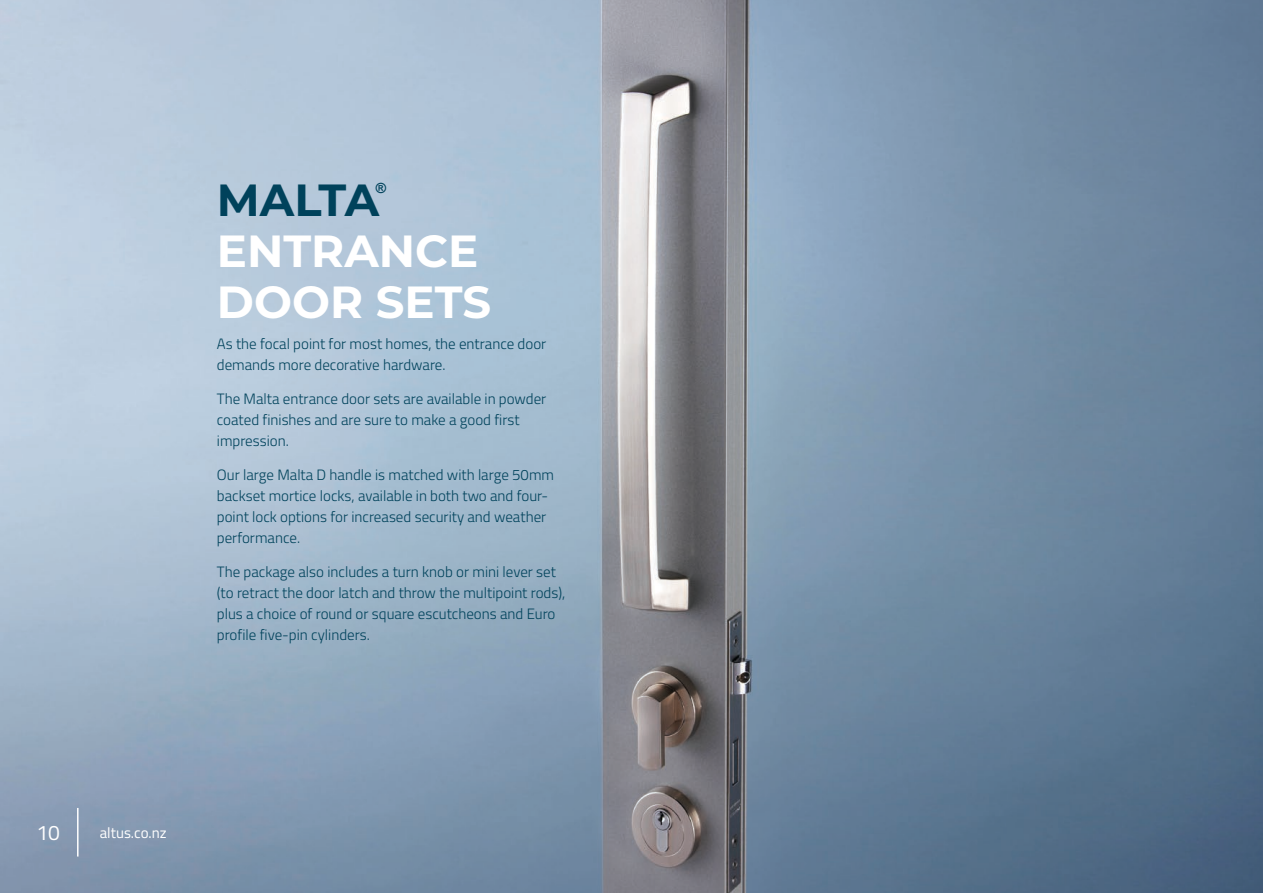
<style>
.page{position:relative;width:1263px;height:893px;background:#fff}
.page>*{position:absolute;margin:0;border:0;box-sizing:border-box;transform-origin:0 0}
.t1{font:700 45px/51px "Montserrat";color:#fff}
.t2{font:700 45px "Montserrat";letter-spacing:-.015em;color:#00425b}
.t3{font:21px "Titillium";color:#fff}
.t4{font:300 15px/21px "Titillium";color:#00425b}
.t5{font:15px "Titillium";color:#fff}
.t6{font:700 13.95px "Arial";color:#00425b}
</style>
<div class="page">
<img style="left:0;top:0;width:1263px;height:893px">
<hr style="left:77px;top:808px;width:2px;height:48px;background:#fff">
<p class="t6" style="left:376px;top:178px;width:12px">®</p>
<p class="t2" style="left:217px;top:167px;width:164px">MALTA</p>
<p class="t1" style="left:217px;top:223px;width:276px">ENTRANCE<br>DOOR SETS</p>
<p class="t4" style="left:217px;top:333px;width:331px">As the focal point for most homes, the entrance door demands more decorative hardware.</p>
<p class="t4" style="left:217px;top:388px;width:331px">The Malta entrance door sets are available in powder coated finishes and are sure to make a good first impression.</p>
<p class="t4" style="left:217px;top:463px;width:339px">Our large Malta D handle is matched with large 50mm backset mortice locks, available in both two and four&shy;point lock options for increased security and weather performance.</p>
<p class="t4" style="left:217px;top:560px;width:350px">The package also includes a turn knob or mini lever set (to retract the door latch and throw the multipoint rods), plus a choice of round or square escutcheons and Euro profile five-pin cylinders.</p>
<h2 class="t3" style="left:36px;top:817px;width:25px">10</h2>
<p class="t5" style="left:100px;top:822px;width:68px">altus.co.nz</p>
</div>
